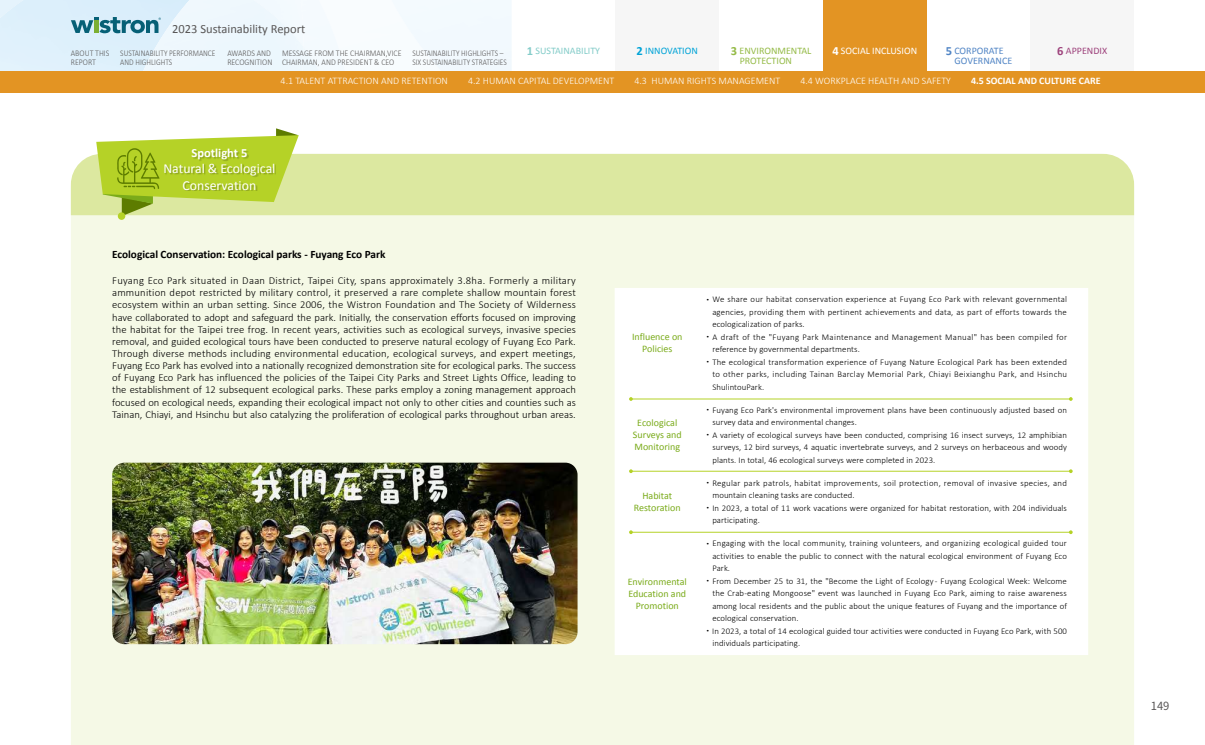
<style>
.page{position:relative;width:1205px;height:745px;background:#fff}
.page>*{position:absolute;margin:0;border:0;box-sizing:border-box;transform-origin:0 0}
.t1{font:13.75px/16.5px "Calibri";color:#fff;text-align:center}
.t2{font:12.5px "Calibri";color:#595757}
.t3{font:700 12.5px "Calibri";color:#fff}
.t4{font:700 11.25px "Calibri";color:#000}
.t5{font:11.25px "Noto Sans TC";color:#595757}
.t6{font:300 10.62px/12.1px "Calibri";color:#000;text-align:justify}
.t7{font:300 10px "Calibri";color:#fff}
.t8{font:10px/12px "Calibri";color:#7aab1a;text-align:center}
.t9{font:10px/10px "Calibri";color:#95bb48}
.t10{font:10px/10px "Calibri";color:#5185c5}
.t11{font:10px "Calibri";color:#fff}
.t12{font:10px "Calibri";color:#84ccc9}
.t13{font:10px "Calibri";color:#00a3d7}
.t14{font:10px "Calibri";color:#9d417b}
.t15{font:300 8.75px "Calibri";letter-spacing:.01em;color:#000}
.t16{font:300 8.75px "Calibri";letter-spacing:.035em;color:#000}
.t17{font:300 8.75px/8.8px "Calibri";color:#595757;scale:.85 1}
.t18{font:300 8.75px/8.8px "Calibri";color:#595757;scale:.9 1}
.t19{font:300 8.75px "Calibri";letter-spacing:.03em;color:#000}
.s1{font-weight:700;font-size:12.5px}
.s2{font-family:"Noto Sans TC"}
.s3{font-weight:700}
</style>
<div class="page">
<img style="left:143px;top:0;width:160px;height:71px">
<div style="left:615px;top:0;width:104px;height:71px;background:#f6f6f6"></div>
<div style="left:823px;top:0;width:103px;height:71px;background:#e39423"></div>
<div style="left:1030px;top:0;width:104px;height:71px;background:#f6f6f6"></div>
<svg style="left:71px;top:17px;width:90px;height:16px"></svg>
<div style="left:71px;top:215px;width:1063px;height:529px;background:#f5f9e6"></div>
<div style="left:71px;top:154px;width:1063px;height:61px;background:#dce8a0"></div>
<svg style="left:615px;top:288px;width:473px;height:366px"></svg>
<hr style="left:631px;top:398px;width:440px;height:1px;background:#b5d227">
<hr style="left:631px;top:470px;width:440px;height:1px;background:#b5d227">
<svg style="left:629px;top:469px;width:4px;height:4px"></svg>
<hr style="left:631px;top:531px;width:440px;height:1px;background:#b5d227">
<img style="left:112px;top:462px;width:465px;height:181px">
<div style="left:118px;top:212px;width:7px;height:8px;background:#b5d227;border-radius:50%"></div>
<svg style="left:96px;top:128px;width:203px;height:88px"></svg>
<div style="left:165px;top:150px;width:111px;height:41px;background:#000;opacity:.2"></div>
<div style="left:0;top:71px;width:1205px;height:21px;background:#e39423"></div>
<h2 class="t2" style="left:172px;top:21px;width:135px">2023 Sustainability Report</h2>
<p class="t18" style="left:71px;top:48px;width:44px">ABOUT THIS<br>REPORT</p>
<p class="t17" style="left:120px;top:48px;width:114px">SUSTAINABILITY PERFORMANCE<br>AND HIGHLIGHTS</p>
<p class="t18" style="left:227px;top:48px;width:52px">AWARDS AND<br>RECOGNITION</p>
<p class="t18" style="left:282px;top:48px;width:134px">MESSAGE FROM THE CHAIRMAN,VICE<br>CHAIRMAN, AND PRESIDENT &amp; CEO</p>
<p class="t17" style="left:412px;top:48px;width:113px">SUSTAINABILITY HIGHLIGHTS –<br>SIX SUSTAINABILITY STRATEGIES</p>
<p class="t12" style="left:527px;top:44px;width:75px"><span class="s1">1</span> SUSTAINABILITY</p>
<p class="t9" style="left:740px;top:46px;width:73px;text-indent:-9px"><span class="s1">3</span> ENVIRONMENTAL<br>PROTECTION</p>
<p class="t10" style="left:954px;top:46px;width:59px;text-indent:-9px"><span class="s1">5</span> CORPORATE<br>GOVERNANCE</p>
<p class="t13" style="left:637px;top:44px;width:63px"><span class="s1">2</span> INNOVATION</p>
<p class="t11" style="left:832px;top:44px;width:86px"><span class="s1">4</span> SOCIAL INCLUSION</p>
<p class="t14" style="left:1057px;top:44px;width:51px"><span class="s1">6</span> APPENDIX</p>
<p class="t7" style="left:281px;top:75px;width:821px">4.1 TALENT ATTRACTION AND RETENTION<span class="s2">　　</span>4.2 HUMAN CAPITAL DEVELOPMENT<span class="s2">　　</span>4.3 HUMAN RIGHTS MANAGEMENT<span class="s2">　　</span>4.4 WORKPLACE HEALTH AND SAFETY<span class="s2">　　</span><span class="s3">4.5 SOCIAL AND CULTURE CARE</span></p>
<h2 class="t3" style="left:191px;top:145px;width:57px">Spotlight 5</h2>
<h1 class="t1" style="left:163px;top:160px;width:113px">Natural &amp; Ecological<br>Conservation</h1>
<p class="t4" style="left:112px;top:246px;width:275px">Ecological Conservation: Ecological parks - Fuyang Eco Park</p>
<p class="t6" style="left:112px;top:274px;width:465px">Fuyang Eco Park situated in Daan District, Taipei City, spans approximately 3.8ha. Formerly a military ammunition depot restricted by military control, it preserved a rare complete shallow mountain forest ecosystem within an urban setting. Since 2006, the Wistron Foundation and The Society of Wilderness have collaborated to adopt and safeguard the park. Initially, the conservation efforts focused on improving the habitat for the Taipei tree frog. In recent years, activities such as ecological surveys, invasive species removal, and guided ecological tours have been conducted to preserve natural ecology of Fuyang Eco Park.<br>Through diverse methods including environmental education, ecological surveys, and expert meetings, Fuyang Eco Park has evolved into a nationally recognized demonstration site for ecological parks. The success of Fuyang Eco Park has influenced the policies of the Taipei City Parks and Street Lights Office, leading to the establishment of 12 subsequent ecological parks. These parks employ a zoning management approach focused on ecological needs, expanding their ecological impact not only to other cities and counties such as Tainan, Chiayi, and Hsinchu but also catalyzing the proliferation of ecological parks throughout urban areas.</p>
<p class="t8" style="left:632px;top:331px;width:52px">Influence on<br>Policies</p>
<p class="t8" style="left:633px;top:416px;width:50px">Ecological<br>Surveys and<br>Monitoring</p>
<p class="t8" style="left:634px;top:489px;width:48px">Habitat<br>Restoration</p>
<p class="t8" style="left:628px;top:575px;width:61px">Environmental<br>Education and<br>Promotion</p>
<p class="t15" style="left:703px;top:293px;width:365px"><span class="s2">・</span>We share our habitat conservation experience at Fuyang Eco Park with relevant governmental</p>
<p class="t15" style="left:712px;top:306px;width:356px">agencies, providing them with pertinent achievements and data, as part of efforts towards the</p>
<p class="t15" style="left:712px;top:319px;width:94px">ecologicalization of parks.</p>
<p class="t16" style="left:703px;top:331px;width:365px"><span class="s2">・</span>A draft of the "Fuyang Park Maintenance and Management Manual" has been compiled for</p>
<p class="t15" style="left:712px;top:344px;width:149px">reference by governmental departments.</p>
<p class="t15" style="left:703px;top:356px;width:365px"><span class="s2">・</span>The ecological transformation experience of Fuyang Nature Ecological Park has been extended</p>
<p class="t16" style="left:712px;top:369px;width:356px">to other parks, including Tainan Barclay Memorial Park, Chiayi Beixianghu Park, and Hsinchu</p>
<p class="t15" style="left:712px;top:381px;width:53px">ShulintouPark.</p>
<p class="t15" style="left:703px;top:404px;width:365px"><span class="s2">・</span>Fuyang Eco Park's environmental improvement plans have been continuously adjusted based on</p>
<p class="t15" style="left:712px;top:416px;width:146px">survey data and environmental changes.</p>
<p class="t15" style="left:703px;top:429px;width:365px"><span class="s2">・</span>A variety of ecological surveys have been conducted, comprising 16 insect surveys, 12 amphibian</p>
<p class="t15" style="left:712px;top:441px;width:356px">surveys, 12 bird surveys, 4 aquatic invertebrate surveys, and 2 surveys on herbaceous and woody</p>
<p class="t15" style="left:712px;top:454px;width:224px">plants. In total, 46 ecological surveys were completed in 2023.</p>
<p class="t19" style="left:703px;top:477px;width:365px"><span class="s2">・</span>Regular park patrols, habitat improvements, soil protection, removal of invasive species, and</p>
<p class="t15" style="left:712px;top:489px;width:144px">mountain cleaning tasks are conducted.</p>
<p class="t15" style="left:703px;top:502px;width:365px"><span class="s2">・</span>In 2023, a total of 11 work vacations were organized for habitat restoration, with 204 individuals</p>
<p class="t15" style="left:712px;top:514px;width:49px">participating.</p>
<p class="t15" style="left:703px;top:537px;width:365px"><span class="s2">・</span>Engaging with the local community, training volunteers, and organizing ecological guided tour</p>
<p class="t15" style="left:712px;top:550px;width:356px">activities to enable the public to connect with the natural ecological environment of Fuyang Eco</p>
<p class="t15" style="left:712px;top:562px;width:19px">Park.</p>
<p class="t15" style="left:703px;top:575px;width:365px"><span class="s2">・</span>From December 25 to 31, the "Become the Light of Ecology - Fuyang Ecological Week: Welcome</p>
<p class="t15" style="left:712px;top:587px;width:356px">the Crab-eating Mongoose" event was launched in Fuyang Eco Park, aiming to raise awareness</p>
<p class="t15" style="left:712px;top:600px;width:356px">among local residents and the public about the unique features of Fuyang and the importance of</p>
<p class="t15" style="left:712px;top:612px;width:88px">ecological conservation.</p>
<p class="t15" style="left:703px;top:625px;width:365px"><span class="s2">・</span>In 2023, a total of 14 ecological guided tour activities were conducted in Fuyang Eco Park, with 500</p>
<p class="t15" style="left:712px;top:637px;width:89px">individuals participating.</p>
<p class="t5" style="left:1151px;top:698px;width:20px">149</p>
</div>
